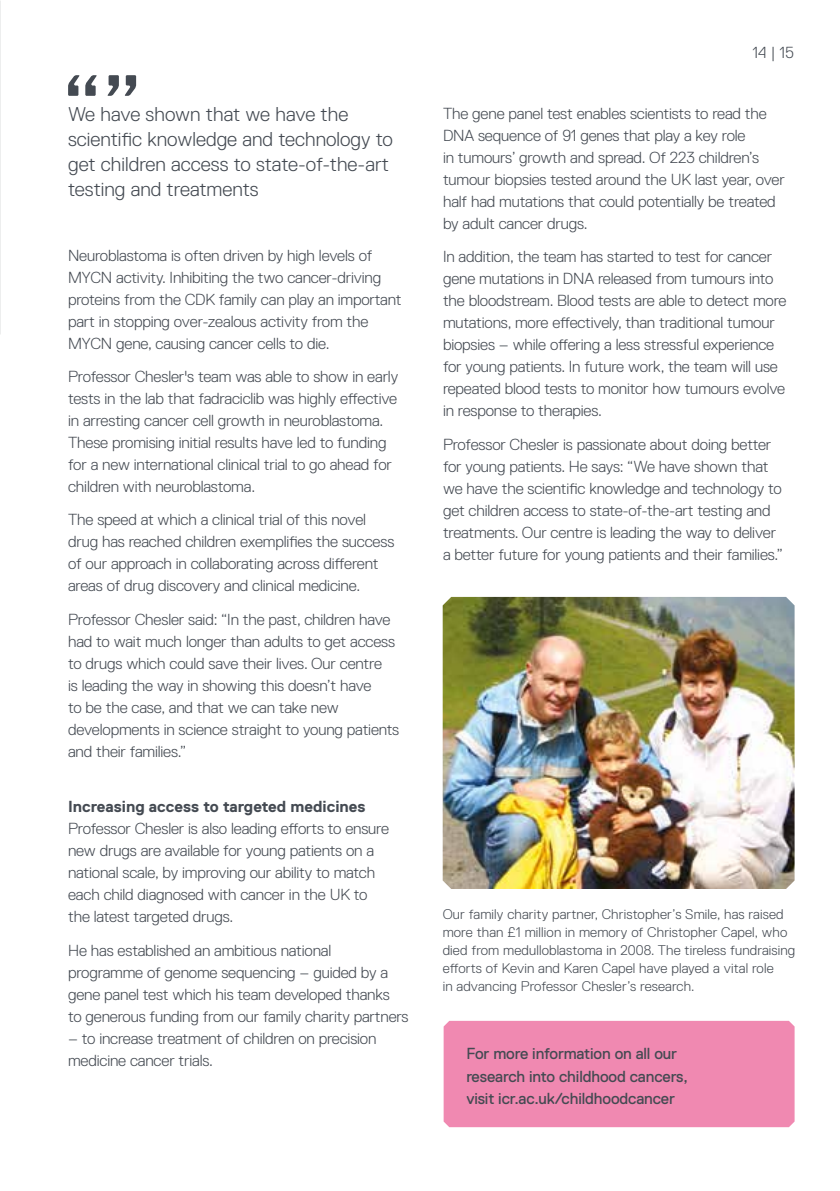
<style>
.page{position:relative;width:840px;height:1191px;background:#fff}
.page>*{position:absolute;margin:0;border:0;box-sizing:border-box;transform-origin:0 0}
.t1{font:300 20px/25px "Replica Pro";color:#444a52}
.t2{font:300 16px/22px "Replica Pro";letter-spacing:-.01em;color:#444a52}
.t3{font:16px/22px "Replica Pro";letter-spacing:-.01em;color:#444a52}
.t4{font:700 16px "Replica Pro";color:#444a52}
.t5{font:300 14px/18px "Replica Pro";letter-spacing:.01em;color:#444a52}
</style>
<div class="page">
<svg style="left:68px;top:75px;width:68px;height:21px"></svg>
<img style="left:442px;top:597px;width:352px;height:292px">
<div style="left:443px;top:1020px;width:351px;height:107px;background:#f089b1"></div>
<p class="t1" style="left:68px;top:102px;width:326px">We have shown that we have the scientific knowledge and technology to get children access to state-of-the-art testing and treatments</p>
<p class="t2" style="left:68px;top:244px;width:335px">Neuroblastoma is often driven by high levels of MYCN activity. Inhibiting the two cancer-driving proteins from the CDK family can play an important part in stopping over-zealous activity from the MYCN gene, causing cancer cells to die.</p>
<p class="t2" style="left:68px;top:365px;width:331px">Professor Chesler's team was able to show in early tests in the lab that fadraciclib was highly effective in arresting cancer cell growth in neuroblastoma.<br>These promising initial results have led to funding for a new international clinical trial to go ahead for children with neuroblastoma.</p>
<p class="t2" style="left:68px;top:509px;width:327px">The speed at which a clinical trial of this novel drug has reached children exemplifies the success of our approach in collaborating across different areas of drug discovery and clinical medicine.</p>
<p class="t2" style="left:68px;top:608px;width:332px">Professor Chesler said: “In the past, children have had to wait much longer than adults to get access to drugs which could save their lives. Our centre<br>is leading the way in showing this doesn’t have<br>to be the case, and that we can take new developments in science straight to young patients and their families.”</p>
<p class="t4" style="left:68px;top:797px;width:299px">Increasing access to targeted medicines</p>
<p class="t2" style="left:68px;top:817px;width:322px">Professor Chesler is also leading efforts to ensure new drugs are available for young patients on a national scale, by improving our ability to match each child diagnosed with cancer in the UK to the latest targeted drugs.</p>
<p class="t2" style="left:68px;top:939px;width:342px">He has established an ambitious national programme of genome sequencing – guided by a gene panel test which his team developed thanks<br>to generous funding from our family charity partners</p>
<p class="t2" style="left:68px;top:1027px;width:309px">– to increase treatment of children on precision medicine cancer trials.</p>
<p class="t2" style="left:752px;top:42px;width:43px">14 | 15</p>
<p class="t2" style="left:443px;top:102px;width:343px">The gene panel test enables scientists to read the DNA sequence of 91 genes that play a key role<br>in tumours’ growth and spread. Of 223 children’s tumour biopsies tested around the UK last year, over half had mutations that could potentially be treated by adult cancer drugs.</p>
<p class="t2" style="left:443px;top:246px;width:345px">In addition, the team has started to test for cancer gene mutations in DNA released from tumours into the bloodstream. Blood tests are able to detect more mutations, more effectively, than traditional tumour biopsies – while offering a less stressful experience for young patients. In future work, the team will use repeated blood tests to monitor how tumours evolve in response to therapies.</p>
<p class="t2" style="left:443px;top:433px;width:341px">Professor Chesler is passionate about doing better for young patients. He says: “We have shown that we have the scientific knowledge and technology to get children access to state-of-the-art testing and treatments. Our centre is leading the way to deliver a better future for young patients and their families.”</p>
<p class="t5" style="left:442px;top:904px;width:354px">Our family charity partner, Christopher’s Smile, has raised more than £1 million in memory of Christopher Capel, who died from medulloblastoma in 2008. The tireless fundraising efforts of Kevin and Karen Capel have played a vital role<br>in advancing Professor Chesler’s research.</p>
<p class="t3" style="left:466px;top:1043px;width:223px">For more information on all our research into childhood cancers, visit icr.ac.uk/childhoodcancer</p>
</div>
